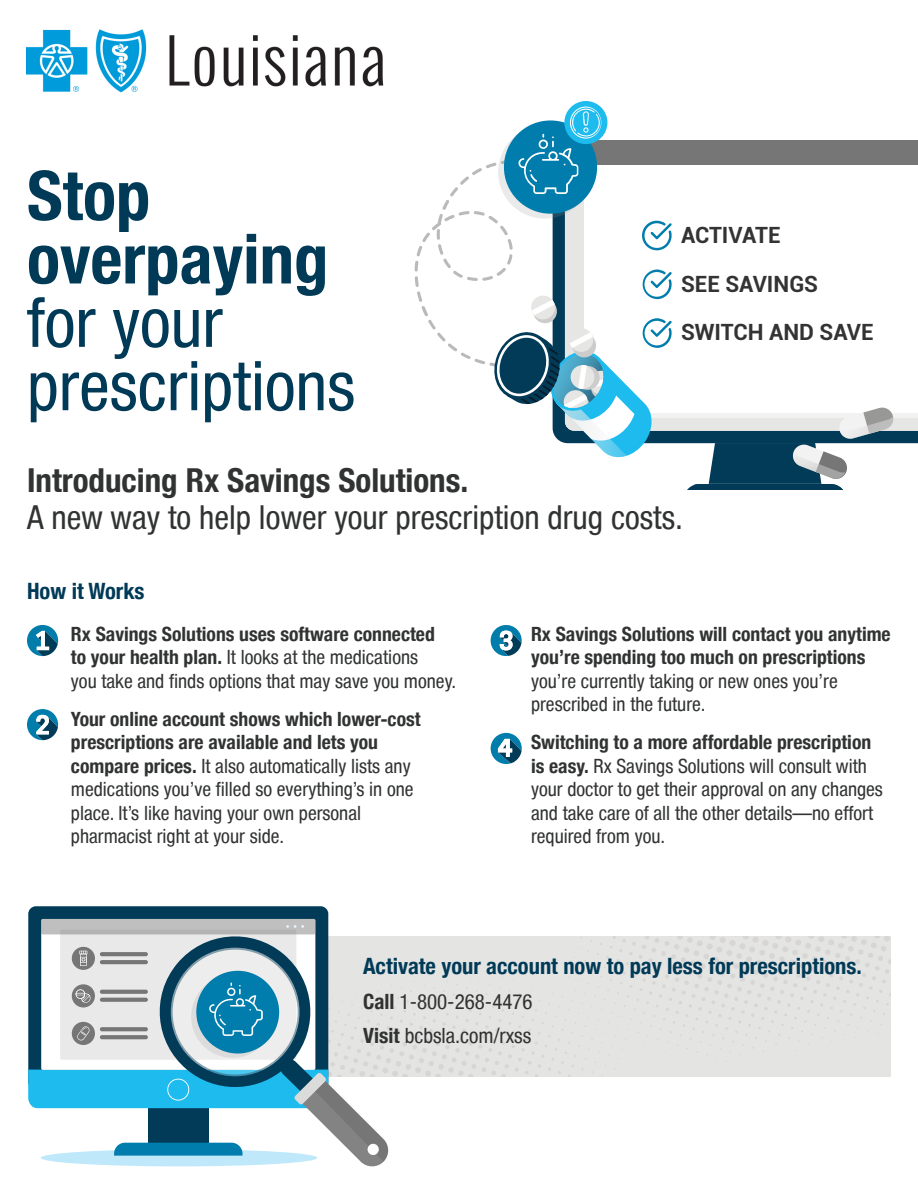
<style>
.page{position:relative;width:918px;height:1188px;background:#fff}
.page>*{position:absolute;margin:0;border:0;box-sizing:border-box;transform-origin:0 0}
.t1{font:condensed 68.7px "Helvetica Neue Condensed";color:#013a57}
.t2{font:700 condensed 68.7px "Helvetica Neue";color:#013a57}
.t3{font:condensed 33px/37px "Helvetica Neue Condensed";color:#313232}
.t4{font:700 condensed 22.5px "Helvetica Neue";color:#013a57}
.t5{font:700 22.35px/48.8px "Roboto";color:#333}
.t6{font:condensed 21px/34.2px "Helvetica Neue Condensed";color:#313232}
.t7{font:condensed 19.65px/23.5px "Helvetica Neue Condensed";color:#313232}
.t8{font:700 condensed 19.65px/23.5px "Helvetica Neue";color:#313232}
.s1{font-family:"Helvetica Neue";font-weight:700}
.s2{font-family:"Helvetica Neue Condensed";font-weight:400}
</style>
<div class="page">
<svg style="left:390px;top:936px;width:501px;height:140px;background:#e2e2e1"></svg>
<div style="left:585px;top:140px;width:333px;height:25px;background:#777677"></div>
<div style="left:564px;top:101px;width:43px;height:43px;background:#1ebbee;border-radius:50%"></div>
<svg style="left:684px;top:407px;width:211px;height:82px"></svg>
<svg style="left:415px;top:107px;width:257px;height:351px"></svg>
<svg style="left:491px;top:733px;width:31px;height:31px"></svg>
<svg style="left:27px;top:709px;width:31px;height:31px"></svg>
<svg style="left:27px;top:625px;width:31px;height:31px"></svg>
<svg style="left:491px;top:625px;width:31px;height:31px"></svg>
<div style="left:28px;top:906px;width:300px;height:184px;background:#013b57;border-radius:8px"></div>
<div style="left:41px;top:919px;width:274px;height:15px;background:#bfbfbf;border-radius:2px"></div>
<svg style="left:28px;top:925px;width:362px;height:242px"></svg>
<img style="left:27px;top:29px;width:436px;height:85px">
<p class="t2" style="left:27px;top:139px;width:125px">Stop</p>
<p class="t2" style="left:27px;top:202px;width:303px">overpaying</p>
<p class="t1" style="left:27px;top:283px;width:197px">for your</p>
<p class="t1" style="left:27px;top:346px;width:330px">prescriptions</p>
<p class="t5" style="left:681px;top:210px;width:194px">ACTIVATE<br>SEE SAVINGS<br>SWITCH AND SAVE</p>
<p class="t3" style="left:27px;top:461px;width:658px"><span class="s1">Introducing Rx Savings Solutions.<br></span>A new way to help lower your prescription drug costs.</p>
<p class="t4" style="left:27px;top:572px;width:119px">How it Works</p>
<p class="t7" style="left:71px;top:622px;width:387px"><span class="s1">Rx Savings Solutions uses software connected<br>to your health plan.</span> It looks at the medications<br>you take and finds options that may save you money.</p>
<p class="t7" style="left:71px;top:707px;width:351px"><span class="s1">Your online account shows which lower-cost prescriptions are available and lets you compare prices.</span> It also automatically lists any medications you’ve filled so everything’s in one place. It’s like having your own personal pharmacist right at your side.</p>
<p class="t8" style="left:531px;top:620px;width:361px">Rx Savings Solutions will contact you anytime you’re spending too much on prescriptions <span class="s2">you’re currently taking or new ones you’re prescribed in the future.</span></p>
<p class="t7" style="left:531px;top:730px;width:353px"><span class="s1">Switching to a more affordable prescription is easy.</span> Rx Savings Solutions will consult with your doctor to get their approval on any changes and take care of all the other details—no effort required from you.</p>
<p class="t4" style="left:363px;top:947px;width:500px">Activate your account now to pay less for prescriptions.</p>
<p class="t6" style="left:363px;top:984px;width:171px"><span class="s1">Call</span> 1-800-268-4476<br><span class="s1">Visit</span> bcbsla.com/rxss</p>
</div>
